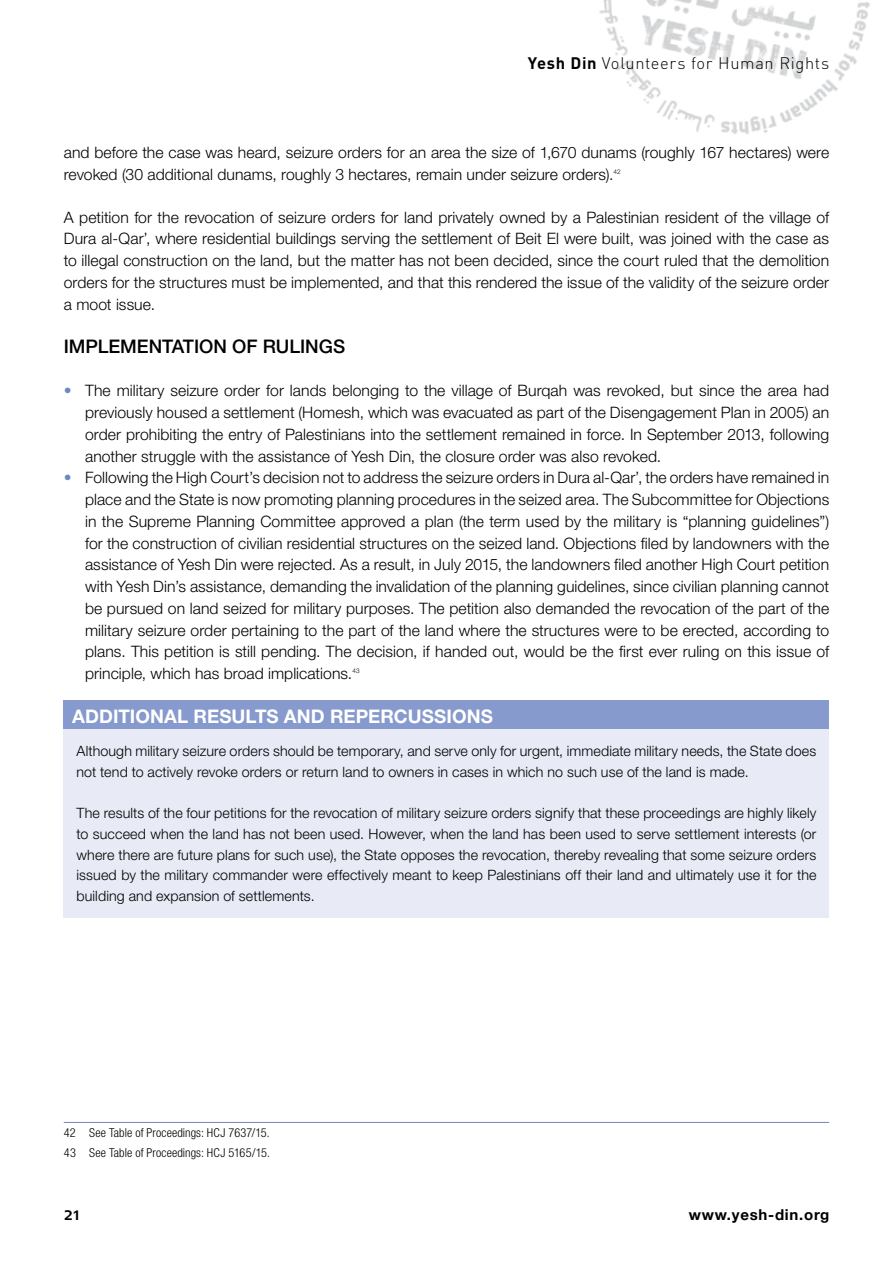
<style>
.page{position:relative;width:893px;height:1263px;background:#fff}
.page>*{position:absolute;margin:0;border:0;box-sizing:border-box;transform-origin:0 0}
.t1{font:700 18.75px "Helvetica Neue LT Std";letter-spacing:.005em;color:#fff}
.t2{font:500 18.75px "Helvetica Neue LT Std";color:#000}
.t3{font:500 18px "Narkis Block MF";color:#000}
.t4{font:300 16.5px "DIN";letter-spacing:.035em;color:#000}
.t5{font:300 15.75px/21.8px "Helvetica Neue LT Std";letter-spacing:.005em;color:#000;text-align:justify}
.t6{font:700 15px "Helvetica Neue";letter-spacing:.05em;color:#000}
.t7{font:300 14.25px/20.7px "Helvetica Neue LT Std";letter-spacing:.01em;color:#000}
.t8{font:300 condensed 12.3px/19.2px "Helvetica Neue LT Std";letter-spacing:.005em;color:#000}
.t9{font:300 6.45px "Helvetica Neue LT Std";color:#000}
.s1{font-weight:700}
.s2{color:#6e87c4}
</style>
<div class="page">
<div style="left:64px;top:701px;width:765px;height:30px;background:#879ace"></div>
<div style="left:64px;top:729px;width:765px;height:64px;background:#e8eaf6"></div>
<div style="left:64px;top:791px;width:765px;height:127px;background:#e8eaf6"></div>
<hr style="left:64px;top:1122px;width:765px;height:1px;background:#6e87c4">
<img style="left:599px;top:0;width:271px;height:134px">
<p class="t4" style="left:528px;top:53px;width:303px"><span class="s1">Yesh Din</span> Volunteers for Human Rights</p>
<p class="t5" style="left:64px;top:141px;width:767px">and before the case was heard, seizure orders for an area the size of 1,670 dunams (roughly 167 hectares) were revoked (30 additional dunams, roughly 3 hectares, remain under seizure orders).</p>
<p class="t9" style="left:614px;top:168px;width:9px">42</p>
<p class="t5" style="left:64px;top:206px;width:767px">A petition for the revocation of seizure orders for land privately owned by a Palestinian resident of the village of Dura al-Qar’, where residential buildings serving the settlement of Beit El were built, was joined with the case as to illegal construction on the land, but the matter has not been decided, since the court ruled that the demolition orders for the structures must be implemented, and that this rendered the issue of the validity of the seizure order a moot issue.</p>
<p class="t2" style="left:64px;top:335px;width:283px">IMPLEMENTATION OF RULINGS</p>
<p class="t5" style="left:85px;top:379px;width:746px;text-indent:-21px"><span class="s2">•</span> The military seizure order for lands belonging to the village of Burqah was revoked, but since the area had previously housed a settlement (Homesh, which was evacuated as part of the Disengagement Plan in 2005) an order prohibiting the entry of Palestinians into the settlement remained in force. In September 2013, following another struggle with the assistance of Yesh Din, the closure order was also revoked.</p>
<p class="t5" style="left:85px;top:466px;width:746px;text-indent:-21px"><span class="s2">•</span> Following the High Court’s decision not to address the seizure orders in Dura al-Qar’, the orders have remained in place and the State is now promoting planning procedures in the seized area. The Subcommittee for Objections in the Supreme Planning Committee approved a plan (the term used by the military is “planning guidelines”) for the construction of civilian residential structures on the seized land. Objections filed by landowners with the assistance of Yesh Din were rejected. As a result, in July 2015, the landowners filed another High Court petition with Yesh Din’s assistance, demanding the invalidation of the planning guidelines, since civilian planning cannot be pursued on land seized for military purposes. The petition also demanded the revocation of the part of the military seizure order pertaining to the part of the land where the structures were to be erected, according to plans. This petition is still pending. The decision, if handed out, would be the first ever ruling on this issue of principle, which has broad implications.</p>
<p class="t9" style="left:352px;top:667px;width:9px">43</p>
<p class="t1" style="left:72px;top:704px;width:422px">ADDITIONAL RESULTS AND REPERCUSSIONS</p>
<p class="t7" style="left:77px;top:740px;width:741px">Although military seizure orders should be temporary, and serve only for urgent, immediate military needs, the State does not tend to actively revoke orders or return land to owners in cases in which no such use of the land is made.</p>
<p class="t7" style="left:77px;top:802px;width:741px;text-align:justify">The results of the four petitions for the revocation of military seizure orders signify that these proceedings are highly likely to succeed when the land has not been used. However, when the land has been used to serve settlement interests (or where there are future plans for such use), the State opposes the revocation, thereby revealing that some seizure orders issued by the military commander were effectively meant to keep Palestinians off their land and ultimately use it for the building and expansion of settlements.</p>
<p class="t8" style="left:64px;top:1123px;width:208px">42 See Table of Proceedings: HCJ 7637/15.<br>43 See Table of Proceedings: HCJ 5165/15.</p>
<p class="t3" style="left:64px;top:1204px;width:19px">21</p>
<p class="t6" style="left:689px;top:1203px;width:142px">www.yesh-din.org</p>
</div>
